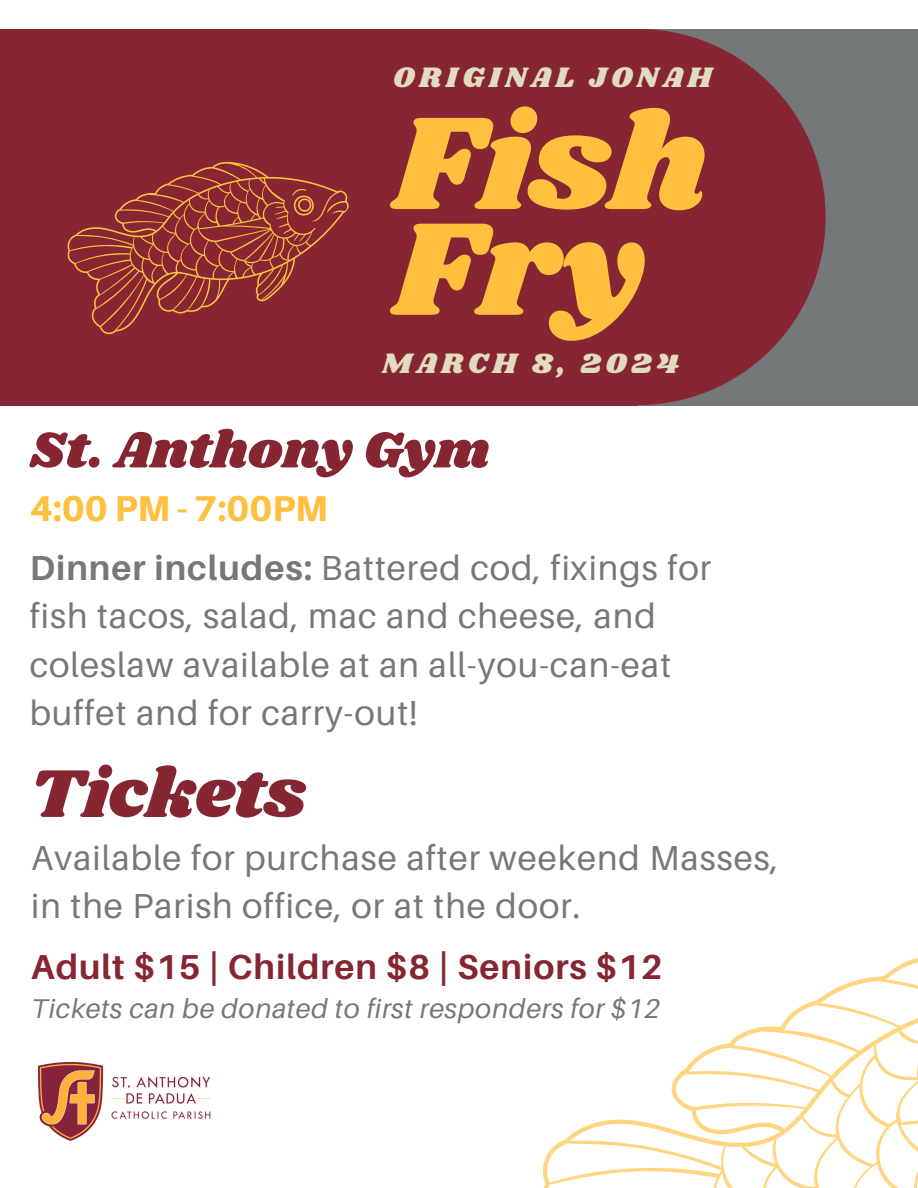
<style>
.page{position:relative;width:918px;height:1188px;background:#fff}
.page>*{position:absolute;margin:0;border:0;box-sizing:border-box;transform-origin:0 0}
.t1{font:136.8px/105.8px "Shrikhand";color:#ffbf3f}
.t2{font:69.9px "Shrikhand";color:#862633}
.t3{font:52.35px "Shrikhand";color:#862633}
.t4{font:800 35.85px "Aileron";color:#ffbf3f}
.t5{font:34.8px/48.4px "Aileron";letter-spacing:.03em;color:#757878}
.t6{font:34.65px/48.2px "Aileron";letter-spacing:.03em;color:#757878}
.t7{font:700 34.65px "Aileron";letter-spacing:.03em;color:#862633}
.t8{font:29.25px "Shrikhand";letter-spacing:.155em;color:#e2dbc0}
.t9{font:italic 27.15px "Aileron";letter-spacing:.03em;color:#757878}
.s1{font-weight:700}
</style>
<div class="page">
<div style="left:523px;top:29px;width:395px;height:376px;background:#757878"></div>
<div style="left:450px;top:29px;width:376px;height:376px;background:#862633;border-radius:50%"></div>
<div style="left:0;top:29px;width:638px;height:376px;background:#862633"></div>
<svg style="left:67px;top:162px;width:282px;height:173px"></svg>
<svg style="left:542px;top:958px;width:376px;height:230px"></svg>
<img style="left:39px;top:1062px;width:172px;height:79px">
<p class="t8" style="left:393px;top:57px;width:320px">ORIGINAL JONAH</p>
<h1 class="t1" style="left:393px;top:116px;width:316px">Fish<br>Fry</h1>
<h3 class="t8" style="left:382px;top:343px;width:299px">MARCH 8, 2024</h3>
<h5 class="t3" style="left:30px;top:414px;width:462px">St. Anthony Gym</h5>
<h5 class="t4" style="left:30px;top:487px;width:300px">4:00 PM - 7:00PM</h5>
<p class="t5" style="left:30px;top:543px;width:683px"><span class="s1">Dinner includes:</span> Battered cod, fixings for fish tacos, salad, mac and cheese, and coleslaw available at an all-you-can-eat buffet and for carry-out!</p>
<h4 class="t2" style="left:30px;top:745px;width:278px">Tickets</h4>
<p class="t6" style="left:31px;top:833px;width:749px">Available for purchase after weekend Masses, in the Parish office, or at the door.</p>
<h2 class="t7" style="left:31px;top:945px;width:633px">Adult $15 | Children $8 | Seniors $12</h2>
<h4 class="t9" style="left:31px;top:992px;width:630px">Tickets can be donated to first responders for $12</h4>
</div>
